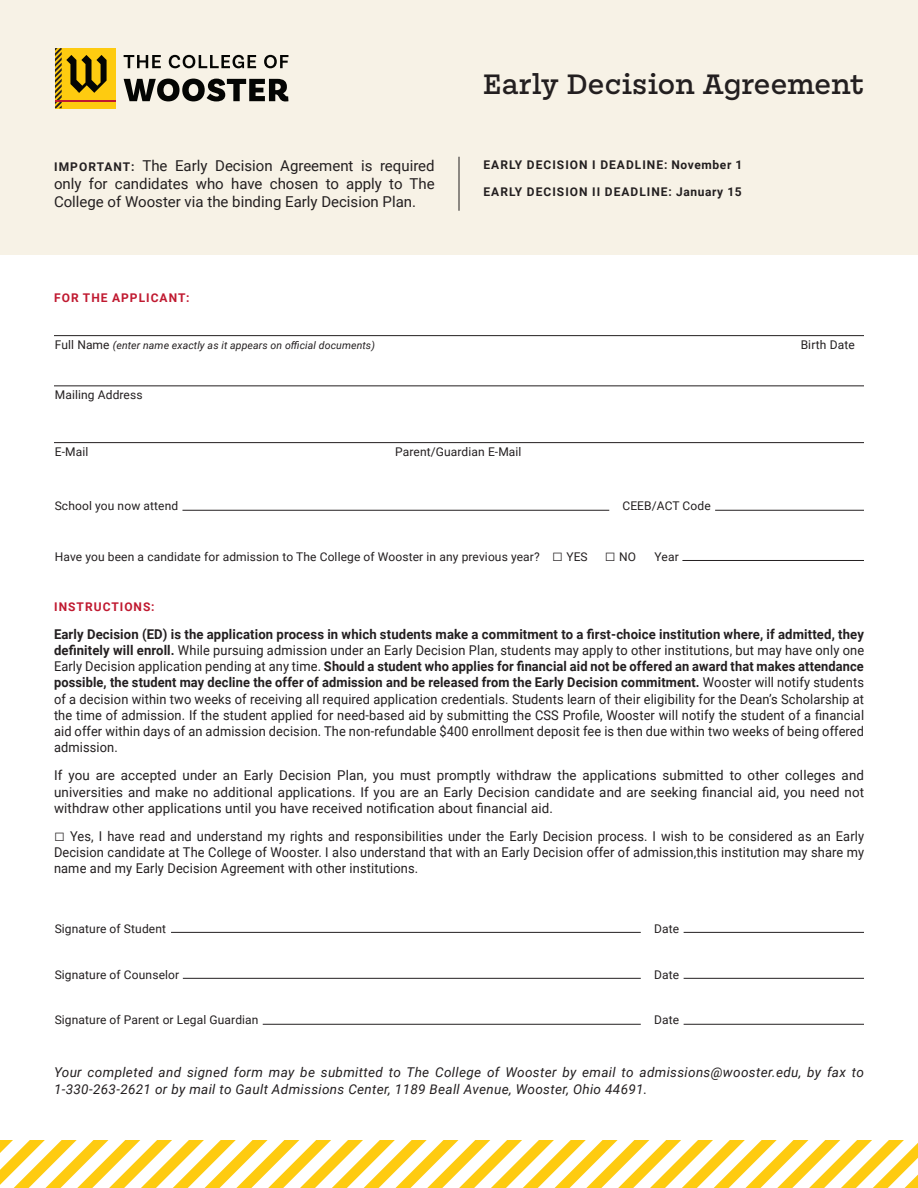
<style>
.page{position:relative;width:918px;height:1188px;background:#fff}
.page>*{position:absolute;margin:0;border:0;box-sizing:border-box;transform-origin:0 0}
.t1{font:500 30px "Mortise";letter-spacing:.01em;color:#231f20}
.t2{font:15px/18px "Roboto";color:#231f20;text-align:justify}
.t3{font:13.5px/16.2px "Roboto";letter-spacing:.01em;color:#231f20;text-align:justify;scale:.95 1}
.t4{font:13.5px/16.2px "Roboto";letter-spacing:.01em;color:#231f20;text-align:justify}
.t5{font:italic 13.5px/16.2px "Roboto";letter-spacing:.025em;color:#231f20}
.t6{font:12px "Roboto";letter-spacing:.01em;color:#231f20}
.t7{font:700 12px "Roboto";letter-spacing:.085em;color:#231f20}
.t8{font:700 12px "Roboto";letter-spacing:.085em;color:#c01930}
.t9{font:italic 10.5px "Roboto";letter-spacing:.01em;color:#231f20}
.s1{font-weight:700;font-size:12px}
.s2{font-style:normal;font-size:12px}
.s3{font-family:"Arial";font-weight:900;font-size:18px}
.s4{font-weight:700}
</style>
<div class="page">
<div style="left:0;top:0;width:918px;height:255px;background:#f7f2e6"></div>
<div style="left:55px;top:48px;width:60px;height:60px;background:#fecb10"></div>
<svg style="left:55px;top:48px;width:52px;height:60px"></svg>
<hr style="left:55px;top:100px;width:60px;height:2px;background:#c01930">
<svg style="left:124px;top:55px;width:37px;height:13px"></svg>
<svg style="left:169px;top:55px;width:87px;height:13px"></svg>
<svg style="left:264px;top:55px;width:24px;height:13px"></svg>
<svg style="left:124px;top:79px;width:164px;height:22px"></svg>
<hr style="left:171px;top:932px;width:470px;height:1px;background:#231f20">
<hr style="left:183px;top:978px;width:458px;height:1px;background:#231f20">
<hr style="left:263px;top:1024px;width:378px;height:1px;background:#231f20">
<hr style="left:684px;top:932px;width:180px;height:1px;background:#231f20">
<hr style="left:684px;top:978px;width:180px;height:1px;background:#231f20">
<hr style="left:684px;top:1024px;width:180px;height:1px;background:#231f20">
<hr style="left:54px;top:335px;width:810px;height:1px;background:#231f20">
<hr style="left:54px;top:386px;width:810px;height:1px;background:#231f20">
<hr style="left:54px;top:442px;width:810px;height:1px;background:#231f20">
<hr style="left:182px;top:510px;width:427px;height:1px;background:#231f20">
<hr style="left:715px;top:510px;width:149px;height:1px;background:#231f20">
<hr style="left:682px;top:560px;width:182px;height:1px;background:#231f20">
<hr style="left:459px;top:157px;width:1px;height:54px;background:#231f20">
<svg style="left:0;top:1141px;width:918px;height:47px"></svg>
<p class="t1" style="left:483px;top:69px;width:382px">Early Decision Agreement</p>
<p class="t2" style="left:54px;top:156px;width:382px"><span class="s1">IMPORTANT:</span> The Early Decision Agreement is required only for candidates who have chosen to apply to The College of Wooster via the binding Early Decision Plan.</p>
<p class="t7" style="left:484px;top:156px;width:260px">EARLY DECISION I DEADLINE: November 1</p>
<p class="t7" style="left:484px;top:183px;width:260px">EARLY DECISION II DEADLINE: January 15</p>
<p class="t8" style="left:54px;top:289px;width:137px">FOR THE APPLICANT:</p>
<p class="t9" style="left:55px;top:338px;width:322px"><span class="s2">Full Name</span> (enter name exactly as it appears on official documents)</p>
<p class="t6" style="left:55px;top:387px;width:89px">Mailing Address</p>
<p class="t6" style="left:55px;top:443px;width:35px">E-Mail</p>
<p class="t6" style="left:395px;top:443px;width:128px">Parent/Guardian E-Mail</p>
<p class="t6" style="left:55px;top:498px;width:125px">School you now attend</p>
<p class="t6" style="left:622px;top:498px;width:90px">CEEB/ACT Code</p>
<p class="t6" style="left:55px;top:548px;width:486px">Have you been a candidate for admission to The College of Wooster in any previous year?</p>
<p class="t6" style="left:552px;top:548px;width:85px"><span class="s3">□</span> YES <span class="s3">□</span> NO</p>
<p class="t6" style="left:655px;top:548px;width:26px">Year</p>
<p class="t6" style="left:801px;top:336px;width:56px">Birth Date</p>
<p class="t8" style="left:54px;top:598px;width:102px">INSTRUCTIONS:</p>
<p class="t3" style="left:54px;top:625px;width:854px"><span class="s4">Early Decision (ED) is the application process in which students make a commitment to a first-choice institution where, if admitted, they definitely will enroll.</span> While pursuing admission under an Early Decision Plan, students may apply to other institutions, but may have only one Early Decision application pending at any time. <span class="s4">Should a student who applies for financial aid not be offered an award that makes attendance possible, the student may decline the offer of admission and be released from the Early Decision commitment.</span> Wooster will notify students of a decision within two weeks of receiving all required application credentials. Students learn of their eligibility for the Dean’s Scholarship at the time of admission. If the student applied for need-based aid by submitting the CSS Profile, Wooster will notify the student of a financial aid offer within days of an admission decision. The non-refundable $400 enrollment deposit fee is then due within two weeks of being offered admission.</p>
<p class="t4" style="left:54px;top:767px;width:812px">If you are accepted under an Early Decision Plan, you must promptly withdraw the applications submitted to other colleges and universities and make no additional applications. If you are an Early Decision candidate and are seeking financial aid, you need not withdraw other applications until you have received notification about financial aid.</p>
<p class="t3" style="left:54px;top:828px;width:854px"><span class="s3">□</span> Yes, I have read and understand my rights and responsibilities under the Early Decision process. I wish to be considered as an Early Decision candidate at The College of Wooster. I also understand that with an Early Decision offer of admission,this institution may share my name and my Early Decision Agreement with other institutions.</p>
<p class="t6" style="left:55px;top:920px;width:113px">Signature of Student</p>
<p class="t6" style="left:55px;top:966px;width:126px">Signature of Counselor</p>
<p class="t6" style="left:55px;top:1012px;width:205px">Signature of Parent or Legal Guardian</p>
<p class="t6" style="left:654px;top:920px;width:27px">Date</p>
<p class="t6" style="left:654px;top:966px;width:27px">Date</p>
<p class="t6" style="left:654px;top:1012px;width:27px">Date</p>
<p class="t5" style="left:54px;top:1064px;width:811px">Your completed and signed form may be submitted to The College of Wooster by email to admissions@wooster.edu, by fax to<br>1-330-263-2621 or by mail to Gault Admissions Center, 1189 Beall Avenue, Wooster, Ohio 44691.</p>
</div>
